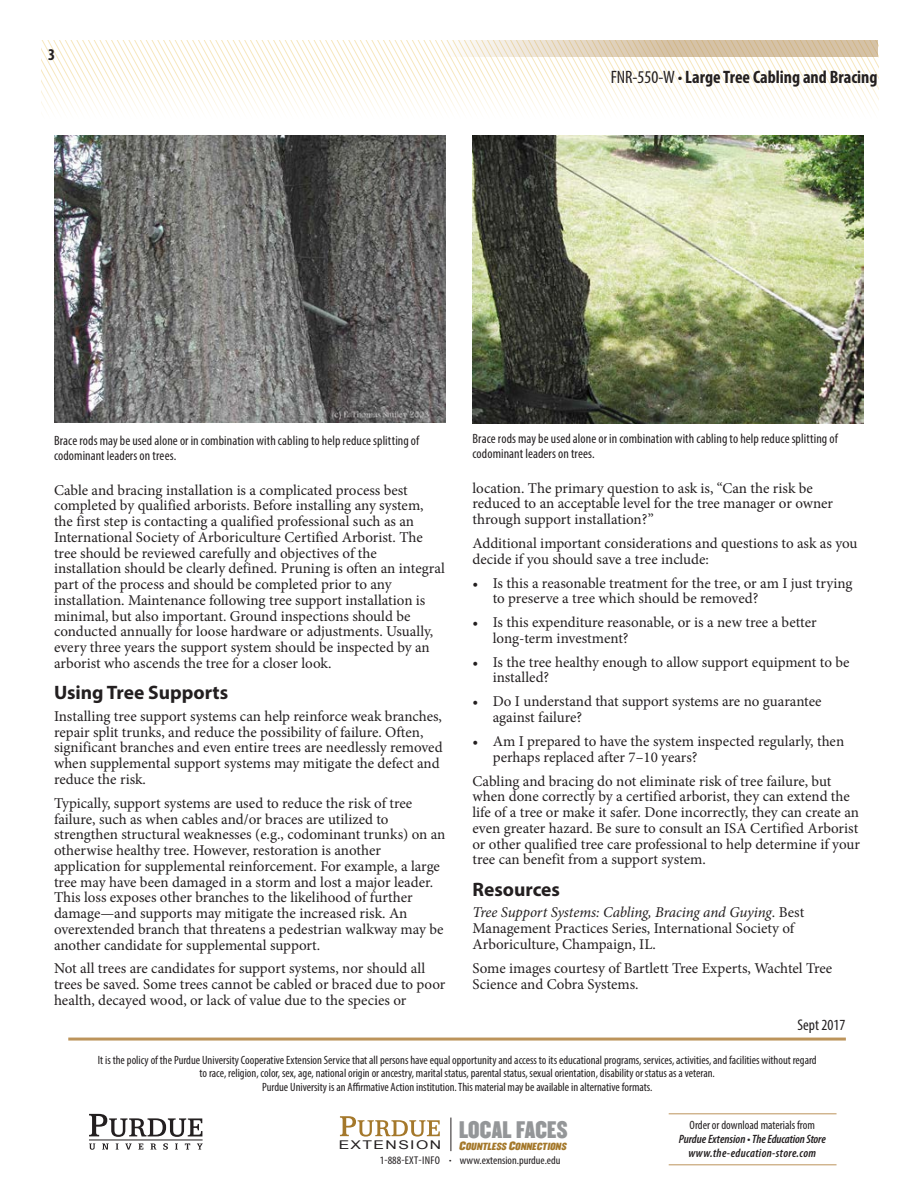
<style>
.page{position:relative;width:918px;height:1188px;background:#fff}
.page>*{position:absolute;margin:0;border:0;box-sizing:border-box;transform-origin:0 0}
.t1{font:20.85px "Champion Middleweight";letter-spacing:.01em;color:#949698;scale:.93 1}
.Head_1{font:700 19.5px "Myriad Pro";color:#231f20}
.t2{font:700 condensed 18px "Myriad Pro";color:#231f20}
.t3{font:700 condensed 16.5px "Myriad Pro";color:#231f20}
.t4{font:condensed 15.6px "Myriad Pro";color:#231f20}
.Text_1{font:15px/15.8px "Minion Pro";color:#231f20}
.t5{font:condensed 13.5px/15px "Myriad Pro";letter-spacing:.01em;color:#231f20}
.t6{font:italic 600 condensed 12.15px/13.8px "Myriad Pro";color:#231f20;text-align:center}
.t7{font:italic 600 condensed 12.15px "Myriad Pro";letter-spacing:.03em;color:#231f20}
.t8{font:condensed 12px/13.5px "Myriad Pro";color:#231f20;text-align:center}
.t9{font:12px "Arial";letter-spacing:.09em;color:#231f20;scale:1.31 1}
.t10{font:condensed 11.25px "Myriad Pro";color:#231f20;scale:1.04 1}
.t11{font:10.95px "Arial";letter-spacing:.06em;color:#231f20;scale:1.2 1}
.t12{font:italic 9px "Champion Middleweight";color:#a4782b}
.s1{font-weight:400}
.s2{font-style:italic}
.s3{font-size:10.5px}
.s4{font-size:9px}
.s5{font-weight:400;font-style:normal}
</style>
<div class="page">
<svg style="left:41px;top:40px;width:837px;height:72px"></svg>
<svg style="left:279px;top:40px;width:599px;height:17px"></svg>
<img style="left:54px;top:135px;width:392px;height:288px">
<img style="left:472px;top:135px;width:391px;height:288px">
<svg style="left:89px;top:1114px;width:113px;height:23px"></svg>
<svg style="left:89px;top:1143px;width:6px;height:7px"></svg>
<svg style="left:102px;top:1143px;width:7px;height:7px"></svg>
<svg style="left:116px;top:1143px;width:3px;height:7px"></svg>
<svg style="left:125px;top:1143px;width:7px;height:7px"></svg>
<svg style="left:138px;top:1144px;width:5px;height:6px"></svg>
<svg style="left:151px;top:1143px;width:5px;height:7px"></svg>
<svg style="left:163px;top:1143px;width:5px;height:7px"></svg>
<svg style="left:175px;top:1143px;width:3px;height:7px"></svg>
<svg style="left:185px;top:1143px;width:5px;height:7px"></svg>
<svg style="left:197px;top:1143px;width:6px;height:7px"></svg>
<hr style="left:89px;top:1140px;width:114px;height:1px;background:#231f20">
<hr style="left:68px;top:1038px;width:778px;height:3px;background:#bc945b">
<hr style="left:669px;top:1113px;width:168px;height:1px;background:#bc945b">
<hr style="left:451px;top:1118px;width:1px;height:33px;background:#231f20">
<hr style="left:669px;top:1164px;width:168px;height:1px;background:#bc945b">
<svg style="left:340px;top:1116px;width:100px;height:21px"></svg>
<p class="t3" style="left:48px;top:45px;width:9px">3</p>
<p class="t2" style="left:611px;top:65px;width:268px"><span class="s1">FNR-550-W •</span> Large Tree Cabling and Bracing</p>
<p class="t5" style="left:54px;top:433px;width:367px">Brace rods may be used alone or in combination with cabling to help reduce splitting of codominant leaders on trees.</p>
<p class="Text_1" style="left:54px;top:482px;width:392px">Cable and bracing installation is a complicated process best completed by qualified arborists. Before installing any system, the first step is contacting a qualified professional such as an International Society of Arboriculture Certified Arborist. The tree should be reviewed carefully and objectives of the installation should be clearly defined. Pruning is often an integral part of the process and should be completed prior to any installation. Maintenance following tree support installation is minimal, but also important. Ground inspections should be conducted annually for loose hardware or adjustments. Usually, every three years the support system should be inspected by an arborist who ascends the tree for a closer look.</p>
<p class="Head_1" style="left:54px;top:680px;width:176px">Using Tree Supports</p>
<p class="Text_1" style="left:54px;top:708px;width:390px">Installing tree support systems can help reinforce weak branches, repair split trunks, and reduce the possibility of failure. Often, significant branches and even entire trees are needlessly removed when supplemental support systems may mitigate the defect and reduce the risk.</p>
<p class="Text_1" style="left:54px;top:795px;width:393px">Typically, support systems are used to reduce the risk of tree failure, such as when cables and/or braces are utilized to strengthen structural weaknesses (e.g., codominant trunks) on an otherwise healthy tree. However, restoration is another application for supplemental reinforcement. For example, a large tree may have been damaged in a storm and lost a major leader.<br>This loss exposes other branches to the likelihood of further damage—and supports may mitigate the increased risk. An overextended branch that threatens a pedestrian walkway may be another candidate for supplemental support.</p>
<p class="Text_1" style="left:54px;top:961px;width:393px">Not all trees are candidates for support systems, nor should all trees be saved. Some trees cannot be cabled or braced due to poor health, decayed wood, or lack of value due to the species or</p>
<p class="t5" style="left:472px;top:431px;width:367px">Brace rods may be used alone or in combination with cabling to help reduce splitting of codominant leaders on trees.</p>
<p class="Text_1" style="left:472px;top:480px;width:362px">location. The primary question to ask is, “Can the risk be reduced to an acceptable level for the tree manager or owner through support installation?”</p>
<p class="Text_1" style="left:472px;top:535px;width:387px">Additional important considerations and questions to ask as you decide if you should save a tree include:</p>
<p class="Text_1" style="left:493px;top:575px;width:361px;text-indent:-20px">• Is this a reasonable treatment for the tree, or am I just trying to preserve a tree which should be removed?</p>
<p class="Text_1" style="left:493px;top:615px;width:325px;text-indent:-20px">• Is this expenditure reasonable, or is a new tree a better long-term investment?</p>
<p class="Text_1" style="left:493px;top:654px;width:358px;text-indent:-20px">• Is the tree healthy enough to allow support equipment to be installed?</p>
<p class="Text_1" style="left:493px;top:694px;width:330px;text-indent:-20px">• Do I understand that support systems are no guarantee against failure?</p>
<p class="Text_1" style="left:493px;top:733px;width:353px;text-indent:-20px">• Am I prepared to have the system inspected regularly, then perhaps replaced after 7–10 years?</p>
<p class="Text_1" style="left:472px;top:773px;width:389px">Cabling and bracing do not eliminate risk of tree failure, but when done correctly by a certified arborist, they can extend the life of a tree or make it safer. Done incorrectly, they can create an even greater hazard. Be sure to consult an ISA Certified Arborist or other qualified tree care professional to help determine if your tree can benefit from a support system.</p>
<p class="Head_1" style="left:472px;top:876px;width:89px">Resources</p>
<p class="Text_1" style="left:472px;top:905px;width:333px"><span class="s2">Tree Support Systems: Cabling, Bracing and Guying</span>. Best<br>Management Practices Series, International Society of<br>Arboriculture, Champaign, IL.</p>
<p class="Text_1" style="left:472px;top:960px;width:361px">Some images courtesy of Bartlett Tree Experts, Wachtel Tree<br>Science and Cobra Systems.</p>
<p class="t4" style="left:797px;top:1016px;width:49px">Sept 2017</p>
<p class="t8" style="left:98px;top:1053px;width:720px">It is the policy of the Purdue University Cooperative Extension Service that all persons have equal opportunity and access to its educational programs, services, activities, and facilities without regard to race, religion, color, sex, age, national origin or ancestry, marital status, parental status, sexual orientation, disability or status as a veteran.</p>
<p class="t8" style="left:262px;top:1080px;width:392px">Purdue University is an Affirmative Action institution. This material may be available in alternative formats.</p>
<h1 class="t1" style="left:459px;top:1113px;width:118px">LOCAL FACES</h1>
<p class="t12" style="left:459px;top:1139px;width:111px"><span class="s3">C</span>OUNTLESS <span class="s3">C</span>ONNECTIONS</p>
<p class="t10" style="left:380px;top:1153px;width:175px">1-888-EXT-INFO <span class="s4">•</span> www.extension.purdue.edu</p>
<p class="t9" style="left:339px;top:1137px;width:80px">EXTENSION</p>
<p class="t11" style="left:339px;top:1138px;width:86px">AGRICULTURE</p>
<p class="t6" style="left:679px;top:1119px;width:149px"><span class="s5">Order or download materials from<br></span>Purdue Extension • The Education Store</p>
<p class="t7" style="left:688px;top:1147px;width:129px">www.the-education-store.com</p>
</div>
